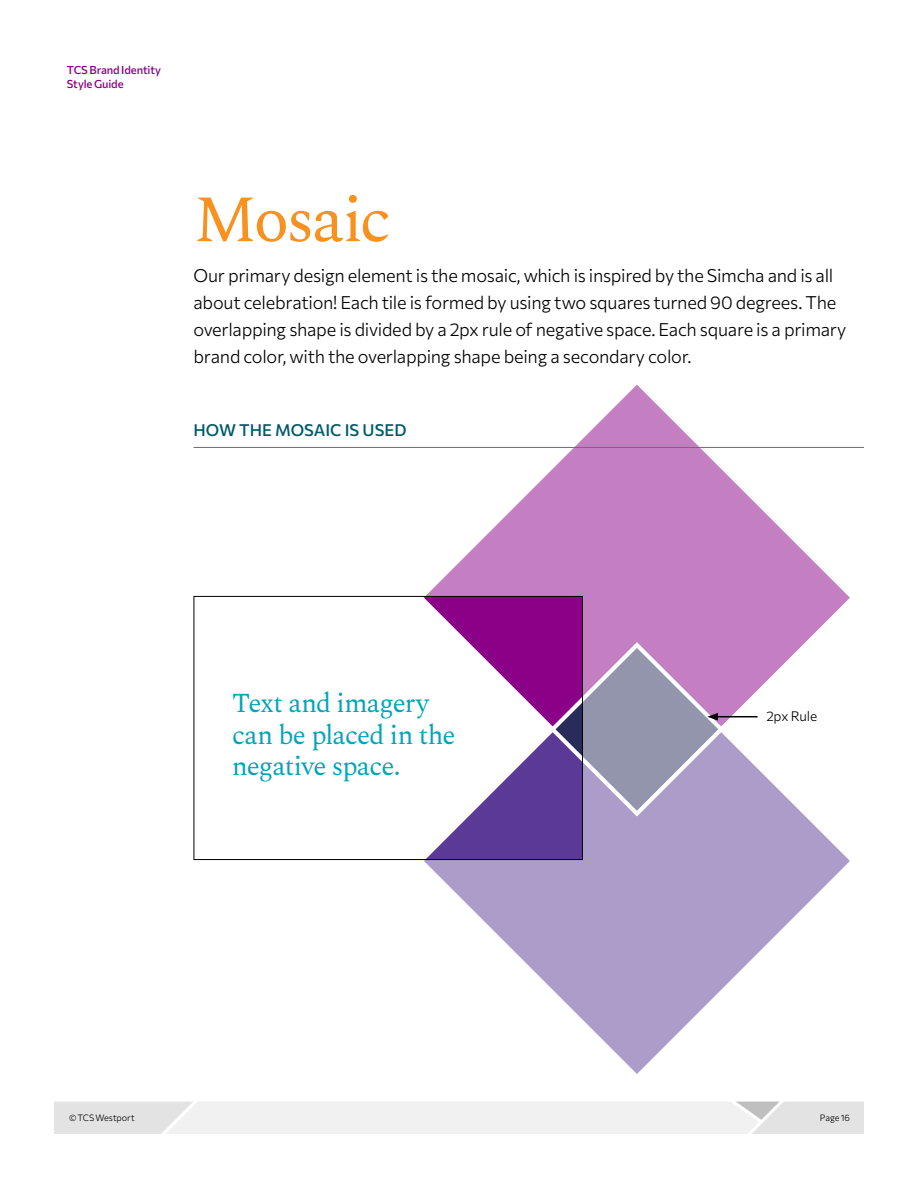
<style>
.page{position:relative;width:918px;height:1188px;background:#fff}
.page>*{position:absolute;margin:0;border:0;box-sizing:border-box;transform-origin:0 0}
.t1{font:66px "Spectral";letter-spacing:-.045em;color:#f79220}
.t2{font:27px/31.5px "Spectral";letter-spacing:-.03em;color:#01a5b9}
.t3{font:300 18px/27px "Commissioner";letter-spacing:-.015em;color:#000}
.t4{font:500 16.5px "Commissioner";color:#005a69}
.t5{font:300 13.5px "Commissioner";letter-spacing:-.015em;color:#000}
.t6{font:500 11.25px/13.5px "Commissioner";letter-spacing:-.01em;color:#8a0086}
.t7{font:300 9px "Commissioner";letter-spacing:-.005em;color:#000}
</style>
<div class="page">
<svg style="left:54px;top:1101px;width:810px;height:33px"></svg>
<svg style="left:408px;top:384px;width:442px;height:690px"></svg>
<hr style="left:194px;top:447px;width:670px;height:1px;background:#6d6e71">
<div style="left:194px;top:596px;width:389px;height:264px;border:1px solid #000"></div>
<hr style="left:716px;top:716px;width:42px;height:1px;background:#000">
<svg style="left:556px;top:648px;width:162px;height:163px;background:#9d85b2"></svg>
<p class="t6" style="left:67px;top:63px;width:96px">TCS Brand Identity<br>Style Guide</p>
<h1 class="t1" style="left:194px;top:171px;width:199px">Mosaic</h1>
<p class="t3" style="left:194px;top:260px;width:654px">Our primary design element is the mosaic, which is inspired by the Simcha and is all about celebration! Each tile is formed by using two squares turned 90 degrees. The overlapping shape is divided by a 2px rule of negative space. Each square is a primary brand color, with the overlapping shape being a secondary color.</p>
<p class="t4" style="left:194px;top:418px;width:214px">HOW THE MOSAIC IS USED</p>
<h2 class="t2" style="left:232px;top:685px;width:225px">Text and imagery can be placed in the negative space.</h2>
<p class="t5" style="left:766px;top:705px;width:53px">2px Rule</p>
<p class="t7" style="left:69px;top:1110px;width:67px">© TCS Westport</p>
<p class="t7" style="left:820px;top:1110px;width:32px">Page 16</p>
</div>
